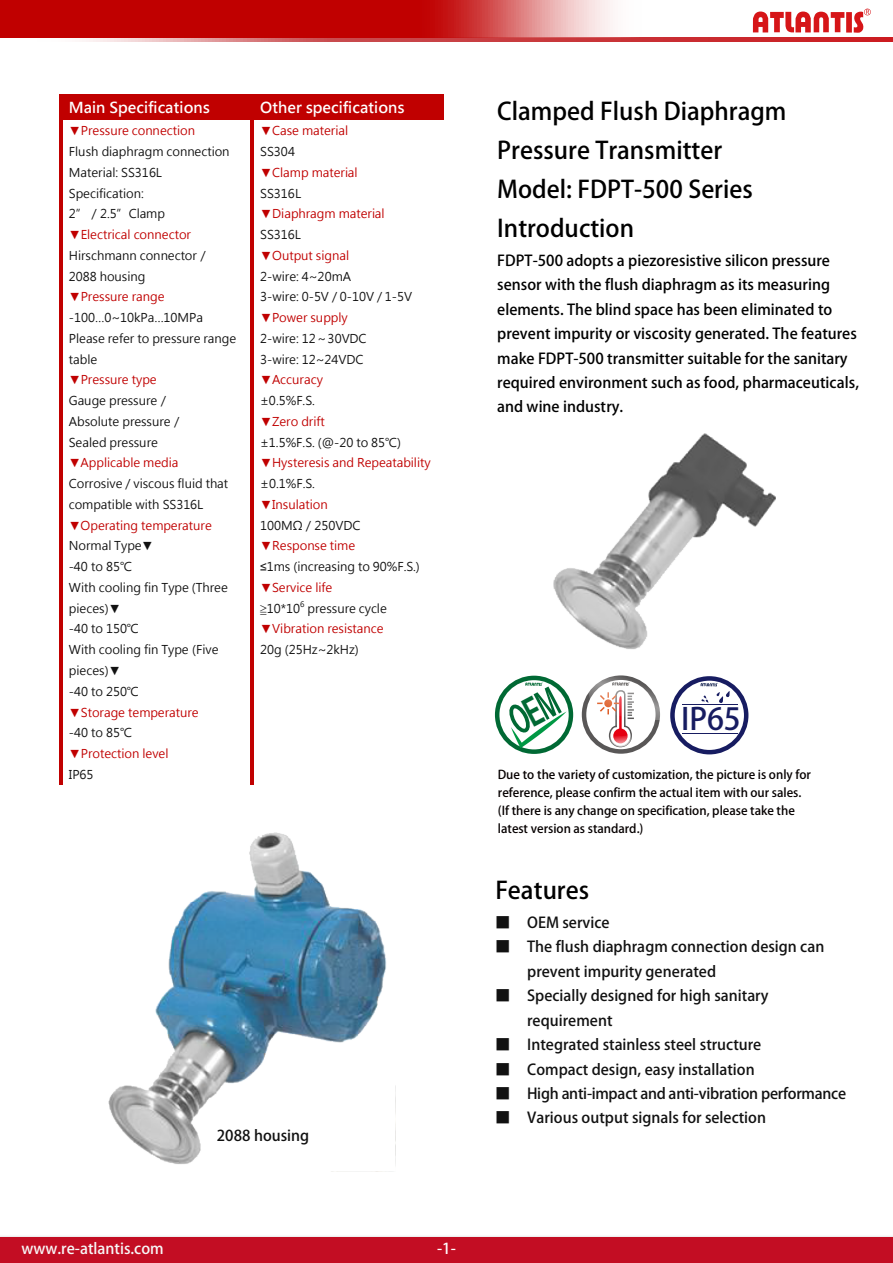
<style>
.page{position:relative;width:893px;height:1263px;background:#fff}
.page>*{position:absolute;margin:0;border:0;box-sizing:border-box;transform-origin:0 0}
.t1{font:700 30.15px "Adobe Fan Heiti Std";color:#171c61}
.t2{font:700 24px/39px "Adobe Fan Heiti Std";color:#000}
.t3{font:700 15px/24.5px "Adobe Fan Heiti Std";color:#000}
.t4{font:700 15px/24.5px "Adobe Fan Heiti Std";color:#111}
.t5{font:700 15px "Adobe Fan Heiti Std";letter-spacing:-.02em;color:#111}
.t6{font:700 15px "Microsoft Jheng Hei";color:#fff}
.t7{font:700 15px "Adobe Fan Heiti Std";color:#f7f7f7}
.t8{font:700 15px "Adobe Fan Heiti Std";color:#fff}
.t9{font:700 12.15px/18px "Adobe Fan Heiti Std";color:#060001}
.t10{font:12px/20.7px "Microsoft Jheng Hei";letter-spacing:-.005em;color:#111}
.t11{font:12px "Microsoft Jheng Hei";letter-spacing:-.005em;color:#c00000}
.t12{font:7.5px "Microsoft Jheng Hei";color:#111}
.s1{color:#c00000}
.s2{font-family:"Arial"}
</style>
<div class="page">
<div style="left:670px;top:676px;width:78px;height:78px;border:4px solid #171c61;border-radius:50%"></div>
<svg style="left:701px;top:683px;width:30px;height:20px"></svg>
<hr style="left:682px;top:704px;width:56px;height:1px;background:#171c61">
<hr style="left:682px;top:732px;width:56px;height:1px;background:#171c61">
<div style="left:582px;top:675px;width:78px;height:79px;border:4px solid #595757;border-radius:50%"></div>
<svg style="left:582px;top:675px;width:78px;height:73px"></svg>
<div style="left:495px;top:676px;width:78px;height:78px;border:4px solid #006934;border-radius:50%"></div>
<div style="left:0;top:1237px;width:893px;height:26px;background:#c30d23"></div>
<svg style="left:753px;top:9px;width:118px;height:24px"></svg>
<svg style="left:86px;top:38px;width:807px;height:3px;background:#d05457"></svg>
<svg style="left:0;top:0;width:662px;height:38px;background:#cc3434"></svg>
<img style="left:553px;top:433px;width:223px;height:216px">
<div style="left:62px;top:94px;width:7px;height:26px;background:#c00000"></div>
<div style="left:244px;top:94px;width:7px;height:26px;background:#c00000"></div>
<div style="left:69px;top:94px;width:175px;height:26px;background:#c00000"></div>
<div style="left:254px;top:94px;width:6px;height:26px;background:#c00000"></div>
<div style="left:435px;top:94px;width:9px;height:26px;background:#c00000"></div>
<div style="left:260px;top:94px;width:175px;height:26px;background:#c00000"></div>
<hr style="left:59px;top:94px;width:3px;height:26px;background:#c00000">
<hr style="left:251px;top:94px;width:3px;height:26px;background:#c00000">
<hr style="left:59px;top:120px;width:3px;height:664px;background:#c00000">
<hr style="left:251px;top:120px;width:3px;height:664px;background:#c00000">
<img style="left:108px;top:832px;width:288px;height:333px">
<svg style="left:505px;top:682px;width:62px;height:66px"></svg>
<p class="t6" style="left:69px;top:98px;width:142px">Main Specifications</p>
<p class="t6" style="left:260px;top:98px;width:146px">Other specifications</p>
<p class="t11" style="left:69px;top:123px;width:128px">▼Pressure connection</p>
<p class="t10" style="left:69px;top:141px;width:162px">Flush diaphragm connection<br>Material: SS316L<br>Specification:<br>2”／2.5”Clamp</p>
<p class="t11" style="left:69px;top:227px;width:124px">▼Electrical connector</p>
<p class="t10" style="left:69px;top:245px;width:142px">Hirschmann connector／<br>2088 housing</p>
<p class="t11" style="left:69px;top:290px;width:97px">▼Pressure range</p>
<p class="t10" style="left:69px;top:307px;width:169px">-100…0~10kPa…10MPa<br>Please refer to pressure range table</p>
<p class="t11" style="left:69px;top:372px;width:89px">▼Pressure type</p>
<p class="t10" style="left:69px;top:390px;width:115px">Gauge pressure／<br>Absolute pressure／<br>Sealed pressure</p>
<p class="t11" style="left:69px;top:455px;width:111px">▼Applicable media</p>
<p class="t10" style="left:69px;top:473px;width:161px">Corrosive / viscous fluid that compatible with SS316L</p>
<p class="t11" style="left:69px;top:518px;width:145px">▼Operating temperature</p>
<p class="t10" style="left:69px;top:536px;width:161px">Normal Type▼<br>-40 to 85℃<br>With cooling fin Type (Three pieces)▼<br>-40 to 150℃<br>With cooling fin Type (Five pieces)▼<br>-40 to 250℃</p>
<p class="t11" style="left:69px;top:705px;width:131px">▼Storage temperature</p>
<p class="t10" style="left:69px;top:722px;width:65px">-40 to 85℃</p>
<p class="t11" style="left:69px;top:746px;width:101px">▼Protection level</p>
<p class="t10" style="left:69px;top:764px;width:26px">IP65</p>
<p class="t11" style="left:260px;top:123px;width:89px">▼Case material</p>
<p class="t10" style="left:260px;top:141px;width:36px">SS304</p>
<p class="t11" style="left:260px;top:165px;width:99px">▼Clamp material</p>
<p class="t10" style="left:260px;top:183px;width:42px">SS316L</p>
<p class="t11" style="left:260px;top:206px;width:126px">▼Diaphragm material</p>
<p class="t10" style="left:260px;top:224px;width:42px">SS316L</p>
<p class="t11" style="left:260px;top:248px;width:90px">▼Output signal</p>
<p class="t10" style="left:260px;top:266px;width:153px">2-wire: 4~20mA<br>3-wire: 0-5V / 0-10V / 1-5V</p>
<p class="t11" style="left:260px;top:310px;width:89px">▼Power supply</p>
<p class="t10" style="left:260px;top:328px;width:108px">2-wire: 12～30VDC<br>3-wire: 12~24VDC</p>
<p class="t11" style="left:260px;top:372px;width:64px">▼Accuracy</p>
<p class="t10" style="left:260px;top:390px;width:56px">±0.5%F.S.</p>
<p class="t11" style="left:260px;top:414px;width:66px">▼Zero drift</p>
<p class="t10" style="left:260px;top:432px;width:142px">±1.5%F.S. (@-20 to 85℃)</p>
<p class="t11" style="left:260px;top:455px;width:172px">▼Hysteresis and Repeatability</p>
<p class="t10" style="left:260px;top:473px;width:56px">±0.1%F.S.</p>
<p class="t11" style="left:260px;top:497px;width:69px">▼Insulation</p>
<p class="t10" style="left:260px;top:515px;width:102px">100MΩ／250VDC</p>
<p class="t10" style="left:260px;top:536px;width:161px"><span class="s1">▼Response time<br></span><span class="s2">≤</span>1ms (increasing to 90%F.S.)</p>
<p class="t11" style="left:260px;top:580px;width:73px">▼Service life</p>
<p class="t10" style="left:260px;top:598px;width:41px">≧10*10</p>
<p class="t12" style="left:300px;top:599px;width:6px">6</p>
<p class="t10" style="left:308px;top:598px;width:81px">pressure cycle</p>
<p class="t11" style="left:260px;top:621px;width:125px">▼Vibration resistance</p>
<p class="t10" style="left:260px;top:639px;width:100px">20g (25Hz~2kHz)</p>
<p class="t4" style="left:217px;top:1123px;width:94px">2088 housing</p>
<p class="t7" style="left:22px;top:1239px;width:144px">www.re-atlantis.com</p>
<p class="t8" style="left:437px;top:1239px;width:20px">-1-</p>
<h2 class="t2" style="left:497px;top:93px;width:291px">Clamped Flush Diaphragm<br>Pressure Transmitter<br>Model: FDPT-500 Series<br>Introduction</h2>
<p class="t3" style="left:497px;top:249px;width:363px">FDPT-500 adopts a piezoresistive silicon pressure sensor with the flush diaphragm as its measuring elements. The blind space has been eliminated to prevent impurity or viscosity generated. The features make FDPT-500 transmitter suitable for the sanitary required environment such as food, pharmaceuticals, and wine industry.</p>
<h1 class="t1" style="left:681px;top:701px;width:61px">IP65</h1>
<p class="t9" style="left:498px;top:766px;width:315px">Due to the variety of customization, the picture is only for reference, please confirm the actual item with our sales. (If there is any change on specification, please take the latest version as standard.)</p>
<h2 class="t2" style="left:495px;top:872px;width:95px">Features</h2>
<p class="t4" style="left:496px;top:911px;width:116px">■ OEM service</p>
<p class="t4" style="left:527px;top:935px;width:299px;text-indent:-32px">■ The flush diaphragm connection design can prevent impurity generated</p>
<p class="t4" style="left:527px;top:984px;width:243px;text-indent:-32px">■ Specially designed for high sanitary requirement</p>
<p class="t4" style="left:496px;top:1033px;width:267px">■ Integrated stainless steel structure</p>
<p class="t4" style="left:496px;top:1057px;width:261px">■ Compact design, easy installation</p>
<p class="t5" style="left:496px;top:1084px;width:352px">■ High anti-impact and anti-vibration performance</p>
<p class="t4" style="left:496px;top:1106px;width:272px">■ Various output signals for selection</p>
</div>
